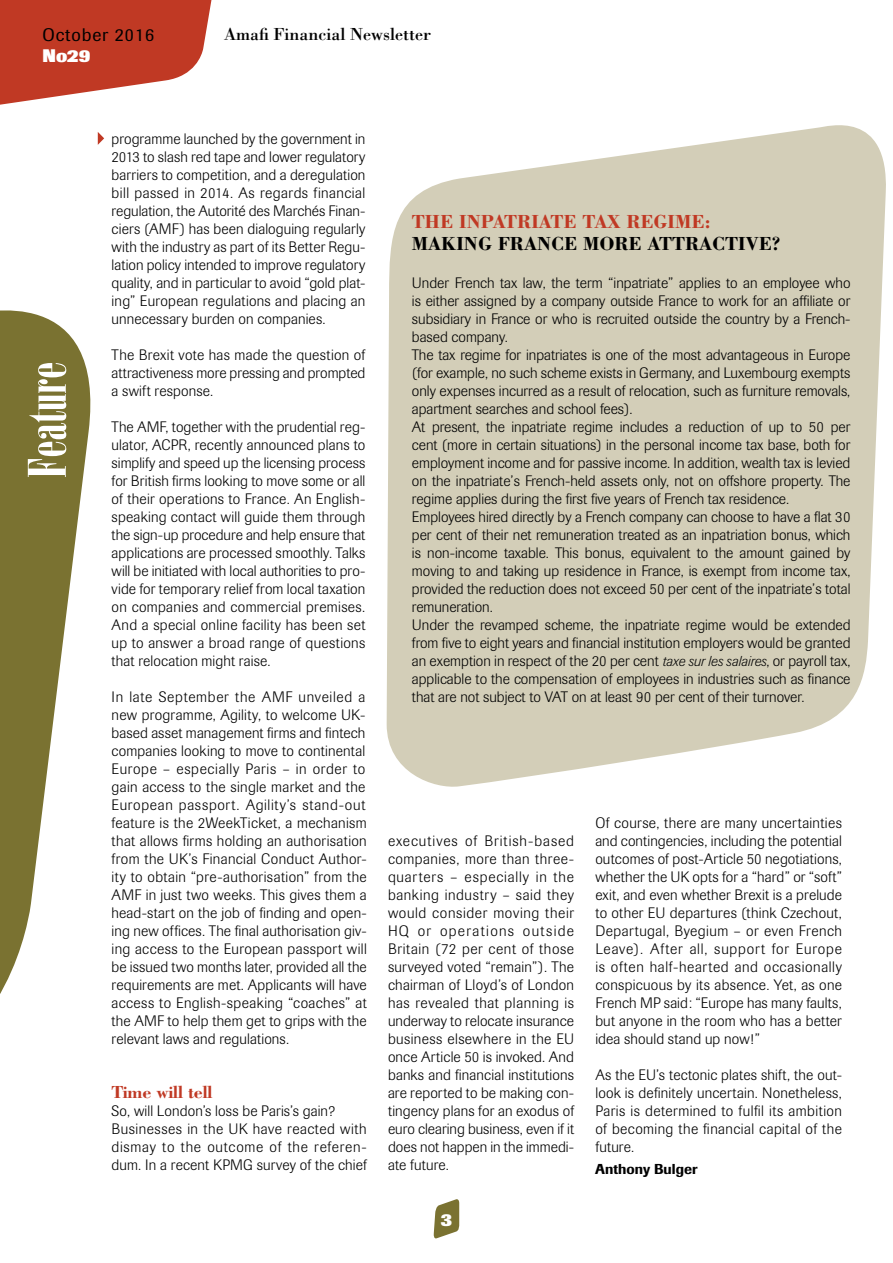
<style>
.page{position:relative;width:893px;height:1263px;background:#fff}
.page>*{position:absolute;margin:0;border:0;box-sizing:border-box;transform-origin:0 0}
.t1{font:52.5px "Bodoni Poster Compressed";color:#fff}
.t2{font:700 19.5px "Bodoni";color:#000}
.t3{font:700 19.5px "Bodoni";color:#c03924}
.t4{font:18px "Bodoni";color:#000}
.t5{font:700 18px "Bodoni";letter-spacing:-.01em;color:#c03924}
.t6{font:18px "Imago";letter-spacing:.05em;color:#000}
.t7{font:800 18px "Imago";color:#fff}
.t8{font:300 15px/18px "Imago";color:#000;text-align:justify}
.t9{font:300 15px/18px "Imago";letter-spacing:.03em;color:#000}
.t10{font:500 14.25px "Imago";color:#000}
.s1{font-style:italic;font-size:14.25px}
</style>
<div class="page">
<svg style="left:433px;top:1199px;width:26px;height:40px"></svg>
<svg style="left:0;top:0;width:212px;height:105px"></svg>
<svg style="left:0;top:310px;width:91px;height:684px;fill:#7a7231"></svg>
<svg style="left:98px;top:132px;width:6px;height:13px"></svg>
<svg style="left:387px;top:125px;width:499px;height:662px;background:#d8d3c0"></svg>
<p class="t6" style="left:43px;top:24px;width:113px">October 2016</p>
<p class="t7" style="left:43px;top:45px;width:50px">No29</p>
<p class="t4" style="left:224px;top:23px;width:209px">Amafi Financial Newsletter</p>
<h1 class="t1" style="left:17px;top:478px;width:118px;rotate:-90deg">Feature</h1>
<p class="t8" style="left:112px;top:130px;width:255px">programme launched by the government in 2013 to slash red tape and lower regulatory barriers to competition, and a deregulation bill passed in 2014. As regards financial regulation, the Autorité des Marchés Finan&shy;ciers (AMF) has been dialoguing regularly with the industry as part of its Better Regu&shy;lation policy intended to improve regulatory quality, and in particular to avoid “gold plat&shy;ing” European regulations and placing an unnecessary burden on companies.</p>
<p class="t8" style="left:112px;top:346px;width:255px">The Brexit vote has made the question of attractiveness more pressing and prompted a swift response.</p>
<p class="t8" style="left:112px;top:418px;width:255px">The AMF, together with the prudential reg&shy;ulator, ACPR, recently announced plans to simplify and speed up the licensing process for British firms looking to move some or all of their operations to France. An English&shy;speaking contact will guide them through the sign-up procedure and help ensure that applications are processed smoothly. Talks will be initiated with local authorities to pro&shy;vide for temporary relief from local taxation on companies and commercial premises.<br>And a special online facility has been set up to answer a broad range of questions that relocation might raise.</p>
<p class="t8" style="left:112px;top:688px;width:257px">In late September the AMF unveiled a new programme, Agility, to welcome UK&shy;based asset management firms and fintech companies looking to move to continental Europe – especially Paris – in order to gain access to the single market and the European passport. Agility’s stand-out feature is the 2WeekTicket, a mechanism that allows firms holding an authorisation from the UK’s Financial Conduct Author&shy;ity to obtain “pre-authorisation” from the AMF in just two weeks. This gives them a head-start on the job of finding and open&shy;ing new offices. The final authorisation giv&shy;ing access to the European passport will be issued two months later, provided all the requirements are met. Applicants will have access to English-speaking “coaches” at the AMF to help them get to grips with the relevant laws and regulations.</p>
<p class="t5" style="left:112px;top:1081px;width:102px">Time will tell</p>
<p class="t9" style="left:112px;top:1102px;width:257px">So, will London’s loss be Paris’s gain?<br>Businesses in the UK have reacted with dismay to the outcome of the referen&shy;dum. In a recent KPMG survey of the chief</p>
<h2 class="t3" style="left:412px;top:209px;width:300px">THE INPATRIATE TAX REGIME:</h2>
<h2 class="t2" style="left:412px;top:232px;width:370px">MAKING FRANCE MORE ATTRACTIVE?</h2>
<p class="t8" style="left:412px;top:274px;width:440px;text-align:left">Under French tax law, the term “inpatriate” applies to an employee who is either assigned by a company outside France to work for an affiliate or subsidiary in France or who is recruited outside the country by a French&shy;based company.<br>The tax regime for inpatriates is one of the most advantageous in Europe (for example, no such scheme exists in Germany, and Luxembourg exempts only expenses incurred as a result of relocation, such as furniture removals, apartment searches and school fees).<br>At present, the inpatriate regime includes a reduction of up to 50 per cent (more in certain situations) in the personal income tax base, both for employment income and for passive income. In addition, wealth tax is levied on the inpatriate’s French-held assets only, not on offshore property. The regime applies during the first five years of French tax residence.<br>Employees hired directly by a French company can choose to have a flat 30 per cent of their net remuneration treated as an inpatriation bonus, which is non-income taxable. This bonus, equivalent to the amount gained by moving to and taking up residence in France, is exempt from income tax, provided the reduction does not exceed 50 per cent of the inpatriate’s total remuneration.<br>Under the revamped scheme, the inpatriate regime would be extended from five to eight years and financial institution employers would be granted an exemption in respect of the 20 per cent <span class="s1">taxe sur les salaires</span>, or payroll tax, applicable to the compensation of employees in industries such as finance that are not subject to VAT on at least 90 per cent of their turnover.</p>
<p class="t8" style="left:388px;top:832px;width:188px">executives of British-based companies, more than three&shy;quarters – especially in the banking industry – said they would consider moving their HQ or operations outside Britain (72 per cent of those surveyed voted “remain”). The chairman of Lloyd’s of London has revealed that planning is underway to relocate insurance business elsewhere in the EU once Article 50 is invoked. And banks and financial institutions are reported to be making con&shy;tingency plans for an exodus of euro clearing business, even if it does not happen in the immedi&shy;ate future.</p>
<p class="t7" style="left:441px;top:1209px;width:13px">3</p>
<p class="t8" style="left:595px;top:814px;width:248px">Of course, there are many uncertainties and contingencies, including the potential outcomes of post-Article 50 negotiations, whether the UK opts for a “hard” or “soft” exit, and even whether Brexit is a prelude to other EU departures (think Czechout, Departugal, Byegium – or even French Leave). After all, support for Europe is often half-hearted and occasionally conspicuous by its absence. Yet, as one French MP said: “Europe has many faults, but anyone in the room who has a better idea should stand up now!”</p>
<p class="t8" style="left:595px;top:1066px;width:248px">As the EU’s tectonic plates shift, the out&shy;look is definitely uncertain. Nonetheless, Paris is determined to fulfil its ambition of becoming the financial capital of the future.</p>
<p class="t10" style="left:595px;top:1161px;width:104px">Anthony Bulger</p>
</div>
